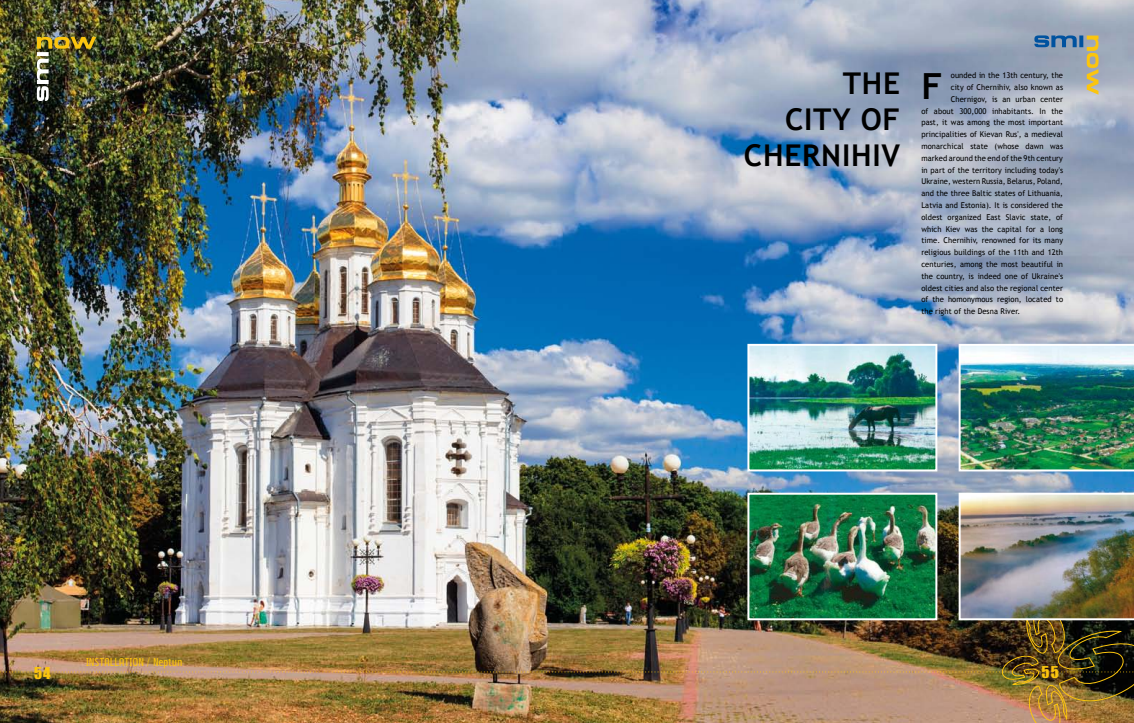
<style>
.page{position:relative;width:1134px;height:723px;background:#fff}
.page>*{position:absolute;margin:0;border:0;box-sizing:border-box;transform-origin:0 0}
.t1{font:700 36px "Trebuchet MS";color:#000}
.t2{font:700 30px/36px "Trebuchet MS";letter-spacing:.025em;color:#000;text-align:right}
.t3{font:15px "Impact";color:#fbc50e}
.t4{font:9px "Subpear";letter-spacing:.065em;color:#fbc50e}
.t5{font:8px "Trebuchet MS";letter-spacing:.01em;color:#000;scale:.95 1}
</style>
<div class="page">
<img style="left:0;top:0;width:1134px;height:493px">
<svg style="left:1034px;top:35px;width:64px;height:60px;background:#99a3a6"></svg>
<img style="left:37px;top:37px;width:59px;height:64px">
<img style="left:959px;top:344px;width:175px;height:127px">
<img style="left:750px;top:347px;width:184px;height:121px">
<div style="left:747px;top:344px;width:190px;height:127px;border:2px solid #fff"></div>
<img style="left:0;top:493px;width:1134px;height:230px">
<img style="left:750px;top:496px;width:184px;height:121px">
<div style="left:747px;top:493px;width:190px;height:127px;border:2px solid #fff"></div>
<p class="t5" style="left:951px;top:71px;width:120px">ounded in the 13th century, the</p>
<p class="t5" style="left:951px;top:82px;width:120px">city of Chernihiv, also known as</p>
<p class="t5" style="left:951px;top:94px;width:120px">Chernigov, is an urban center</p>
<p class="t5" style="left:921px;top:106px;width:151px">of about 300,000 inhabitants. In the</p>
<p class="t5" style="left:921px;top:118px;width:151px">past, it was among the most important</p>
<p class="t5" style="left:921px;top:130px;width:151px">principalities of Kievan Rus', a medieval</p>
<p class="t5" style="left:921px;top:141px;width:151px">monarchical state (whose dawn was</p>
<p class="t5" style="left:921px;top:153px;width:151px">marked around the end of the 9th century</p>
<p class="t5" style="left:921px;top:165px;width:151px">in part of the territory including today's</p>
<p class="t5" style="left:921px;top:177px;width:151px">Ukraine, western Russia, Belarus, Poland,</p>
<p class="t5" style="left:921px;top:189px;width:151px">and the three Baltic states of Lithuania,</p>
<p class="t5" style="left:921px;top:200px;width:151px">Latvia and Estonia). It is considered the</p>
<p class="t5" style="left:921px;top:212px;width:151px">oldest organized East Slavic state, of</p>
<p class="t5" style="left:921px;top:224px;width:151px">which Kiev was the capital for a long</p>
<p class="t5" style="left:921px;top:236px;width:151px">time. Chernihiv, renowned for its many</p>
<p class="t5" style="left:921px;top:248px;width:151px">religious buildings of the 11th and 12th</p>
<p class="t5" style="left:921px;top:259px;width:151px">centuries, among the most beautiful in</p>
<p class="t5" style="left:921px;top:271px;width:151px">the country, is indeed one of Ukraine's</p>
<p class="t5" style="left:921px;top:283px;width:151px">oldest cities and also the regional center</p>
<p class="t5" style="left:921px;top:295px;width:151px">of the homonymous region, located to</p>
<p class="t5" style="left:921px;top:307px;width:105px">the right of the Desna River.</p>
<h2 class="t2" style="left:744px;top:66px;width:158px">THE<br>CITY OF<br>CHERNIHIV</h2>
<h1 class="t1" style="left:921px;top:64px;width:18px">F</h1>
<p class="t4" style="left:86px;top:656px;width:97px">INSTALLATION / Neptun</p>
<h3 class="t3" style="left:34px;top:663px;width:18px">54</h3>
<h3 class="t3" style="left:1041px;top:663px;width:19px">55</h3>
</div>
